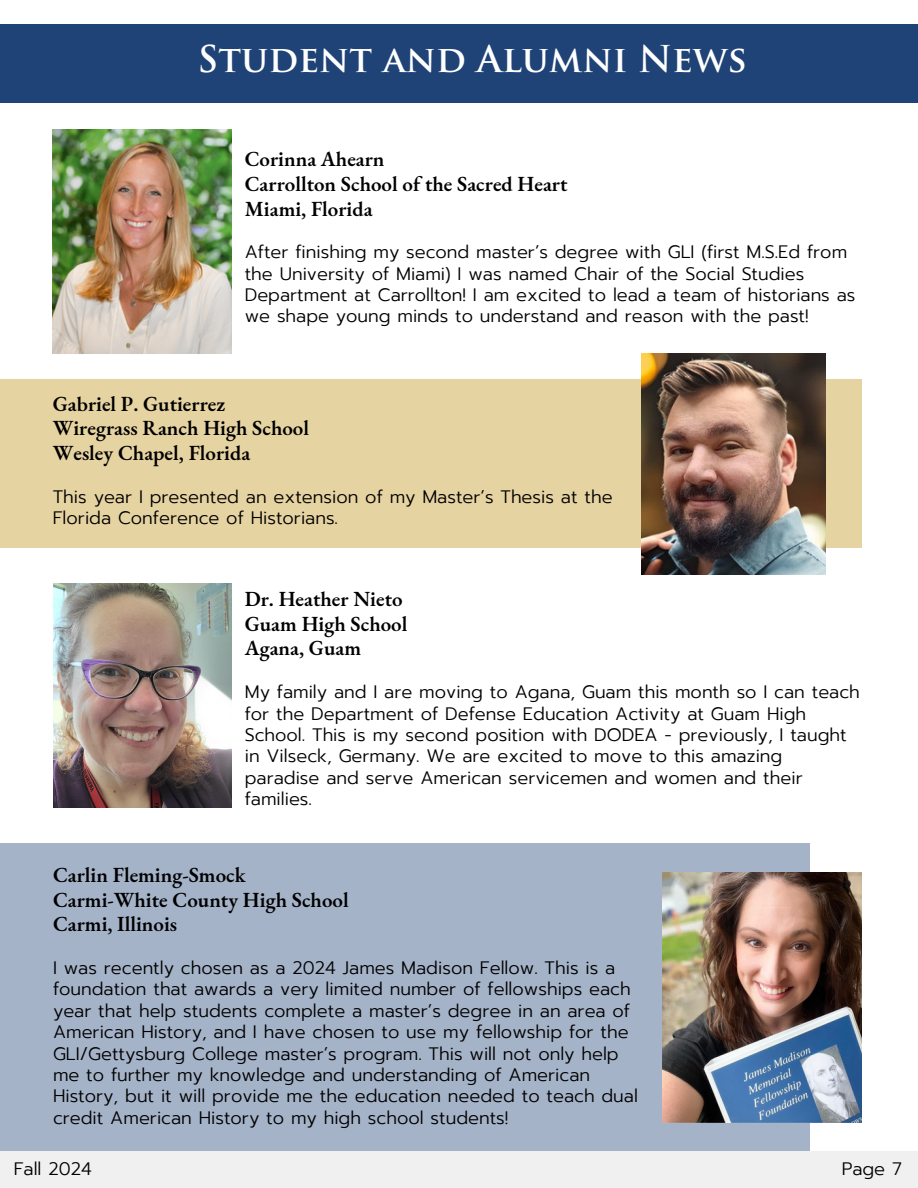
<style>
.page{position:relative;width:918px;height:1188px;background:#fff}
.page>*{position:absolute;margin:0;border:0;box-sizing:border-box;transform-origin:0 0}
.t1{font:700 36px "Trajan Pro";color:#fff}
.t2{font:600 21px/24.8px "EB Garamond";color:#000}
.t3{font:300 18px/21.3px "Prompt";color:#000}
</style>
<div class="page">
<div style="left:0;top:24px;width:918px;height:79px;background:#1f4377"></div>
<div style="left:0;top:1151px;width:918px;height:37px;background:#f0f0f0"></div>
<div style="left:0;top:379px;width:862px;height:169px;background:#e6d3a2"></div>
<img style="left:53px;top:129px;width:179px;height:224px">
<img style="left:641px;top:353px;width:185px;height:222px">
<img style="left:53px;top:584px;width:179px;height:224px">
<div style="left:0;top:844px;width:810px;height:307px;background:#a5b3c8"></div>
<img style="left:663px;top:873px;width:199px;height:249px">
<h1 class="t1" style="left:197px;top:45px;width:551px">Student and Alumni News</h1>
<p class="t2" style="left:245px;top:146px;width:324px">Corinna Ahearn<br>Carrollton School of the Sacred Heart<br>Miami, Florida</p>
<h2 class="t3" style="left:245px;top:242px;width:612px">After finishing my second master’s degree with GLI (first M.S.Ed from the University of Miami) I was named Chair of the Social Studies Department at Carrollton! I am excited to lead a team of historians as we shape young minds to understand and reason with the past!</h2>
<p class="t2" style="left:53px;top:391px;width:258px">Gabriel P. Gutierrez<br>Wiregrass Ranch High School<br>Wesley Chapel, Florida</p>
<h2 class="t3" style="left:53px;top:486px;width:561px">This year I presented an extension of my Master’s Thesis at the<br>Florida Conference of Historians.</h2>
<p class="t2" style="left:245px;top:586px;width:164px">Dr. Heather Nieto<br>Guam High School<br>Agana, Guam</p>
<p class="t3" style="left:245px;top:682px;width:617px">My family and I are moving to Agana, Guam this month so I can teach for the Department of Defense Education Activity at Guam High School. This is my second position with DODEA - previously, I taught in Vilseck, Germany. We are excited to move to this amazing paradise and serve American servicemen and women and their families.</p>
<p class="t2" style="left:53px;top:862px;width:297px">Carlin Fleming-Smock<br>Carmi-White County High School<br>Carmi, Illinois</p>
<p class="t3" style="left:53px;top:957px;width:586px">I was recently chosen as a 2024 James Madison Fellow. This is a foundation that awards a very limited number of fellowships each year that help students complete a master’s degree in an area of American History, and I have chosen to use my fellowship for the GLI/Gettysburg College master’s program. This will not only help me to further my knowledge and understanding of American History, but it will provide me the education needed to teach dual credit American History to my high school students!</p>
<h2 class="t3" style="left:14px;top:1159px;width:80px">Fall 2024</h2>
<p class="t3" style="left:842px;top:1159px;width:62px">Page 7</p>
</div>
